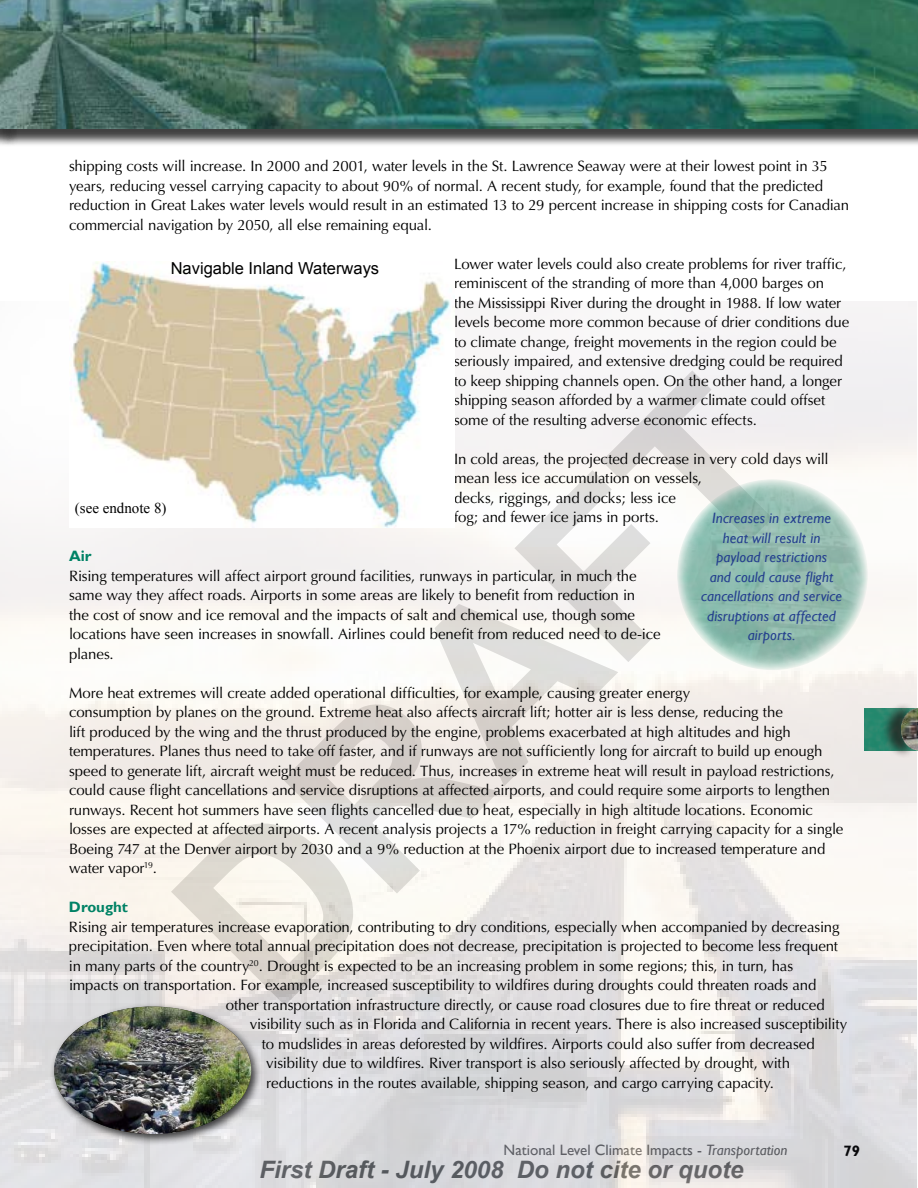
<style>
.page{position:relative;width:918px;height:1188px;background:#fff}
.page>*{position:absolute;margin:0;border:0;box-sizing:border-box;transform-origin:0 0}
.t1{font:italic 700 24px "Arial";color:#626567}
.t2{font:16.5px "Arial";color:#000}
.t3{font:15px/19.5px "Optima";letter-spacing:-.01em;color:#000}
.t4{font:italic 15px/19.5px "Gill Sans";letter-spacing:.01em;color:#25408f;text-align:center}
.t5{font:15px "Gill Sans";color:#636467}
.t6{font:15px "Times New Roman";color:#000}
.t7{font:700 15px "Gill Sans";color:#008265}
.t8{font:700 15px "Gill Sans";color:#000}
.s1{font-style:italic}
</style>
<div class="page">
<div style="left:0;top:2px;width:918px;height:146px;background:#000;opacity:.75"></div>
<img style="left:0;top:0;width:918px;height:129px">
<img style="left:917px;top:709px;width:1px;height:42px">
<img style="left:0;top:302px;width:917px;height:886px">
<img style="left:677px;top:479px;width:191px;height:191px;border-radius:95px">
<img style="left:683px;top:485px;width:179px;height:179px;border-radius:89px">
<div style="left:49px;top:1002px;width:214px;height:143px;background:#000;opacity:.75"></div>
<img style="left:54px;top:1007px;width:197px;height:127px">
<img style="left:69px;top:262px;width:385px;height:266px">
<p class="t3" style="left:69px;top:156px;width:782px">shipping costs will increase. In 2000 and 2001, water levels in the St. Lawrence Seaway were at their lowest point in 35 years, reducing vessel carrying capacity to about 90% of normal. A recent study, for example, found that the predicted reduction in Great Lakes water levels would result in an estimated 13 to 29 percent increase in shipping costs for Canadian commercial navigation by 2050, all else remaining equal.</p>
<p class="t3" style="left:454px;top:254px;width:397px">Lower water levels could also create problems for river traffic, reminiscent of the stranding of more than 4,000 barges on<br>the Mississippi River during the drought in 1988. If low water levels become more common because of drier conditions due to climate change, freight movements in the region could be seriously impaired, and extensive dredging could be required to keep shipping channels open. On the other hand, a longer shipping season afforded by a warmer climate could offset some of the resulting adverse economic effects.</p>
<p class="t3" style="left:454px;top:449px;width:376px">In cold areas, the projected decrease in very cold days will mean less ice accumulation on vessels,<br>decks, riggings, and docks; less ice<br>fog; and fewer ice jams in ports.</p>
<p class="t7" style="left:69px;top:547px;width:24px">Air</p>
<p class="t3" style="left:69px;top:566px;width:593px">Rising temperatures will affect airport ground facilities, runways in particular, in much the same way they affect roads. Airports in some areas are likely to benefit from reduction in<br>the cost of snow and ice removal and the impacts of salt and chemical use, though some locations have seen increases in snowfall. Airlines could benefit from reduced need to de-ice planes.</p>
<p class="t3" style="left:69px;top:683px;width:776px">More heat extremes will create added operational difficulties, for example, causing greater energy<br>consumption by planes on the ground. Extreme heat also affects aircraft lift; hotter air is less dense, reducing the<br>lift produced by the wing and the thrust produced by the engine, problems exacerbated at high altitudes and high temperatures. Planes thus need to take off faster, and if runways are not sufficiently long for aircraft to build up enough speed to generate lift, aircraft weight must be reduced. Thus, increases in extreme heat will result in payload restrictions, could cause flight cancellations and service disruptions at affected airports, and could require some airports to lengthen runways. Recent hot summers have seen flights cancelled due to heat, especially in high altitude locations. Economic losses are expected at affected airports. A recent analysis projects a 17% reduction in freight carrying capacity for a single Boeing 747 at the Denver airport by 2030 and a 9% reduction at the Phoenix airport due to increased temperature and water vapor<sup>19</sup>.</p>
<p class="t7" style="left:69px;top:898px;width:60px">Drought</p>
<p class="t3" style="left:69px;top:917px;width:772px">Rising air temperatures increase evaporation, contributing to dry conditions, especially when accompanied by decreasing</p>
<p class="t3" style="left:69px;top:936px;width:771px">precipitation. Even where total annual precipitation does not decrease, precipitation is projected to become less frequent</p>
<p class="t3" style="left:69px;top:956px;width:726px">in many parts of the country<sup>20</sup>. Drought is expected to be an increasing problem in some regions; this, in turn, has</p>
<p class="t3" style="left:69px;top:975px;width:749px">impacts on transportation. For example, increased susceptibility to wildfires during droughts could threaten roads and</p>
<p class="t3" style="left:226px;top:995px;width:600px">other transportation infrastructure directly, or cause road closures due to fire threat or reduced</p>
<p class="t3" style="left:250px;top:1014px;width:599px">visibility such as in Florida and California in recent years. There is also increased susceptibility</p>
<p class="t3" style="left:262px;top:1034px;width:555px">to mudslides in areas deforested by wildfires. Airports could also suffer from decreased</p>
<p class="t3" style="left:266px;top:1053px;width:525px">visibility due to wildfires. River transport is also seriously affected by drought, with</p>
<p class="t3" style="left:266px;top:1073px;width:509px">reductions in the routes available, shipping season, and cargo carrying capacity.</p>
<p class="t2" style="left:171px;top:257px;width:210px">Navigable Inland Waterways</p>
<p class="t6" style="left:75px;top:498px;width:93px">(see endnote 8)</p>
<p class="t4" style="left:701px;top:509px;width:142px">Increases in extreme heat will result in payload restrictions<br>and could cause flight cancellations and service disruptions at affected airports.</p>
<p class="t5" style="left:504px;top:1141px;width:285px">National Level Climate Impacts - <span class="s1">Transportation</span></p>
<p class="t8" style="left:843px;top:1142px;width:18px">79</p>
<h1 class="t1" style="left:259px;top:1154px;width:486px">First Draft - July 2008 Do not cite or quote</h1>
</div>
